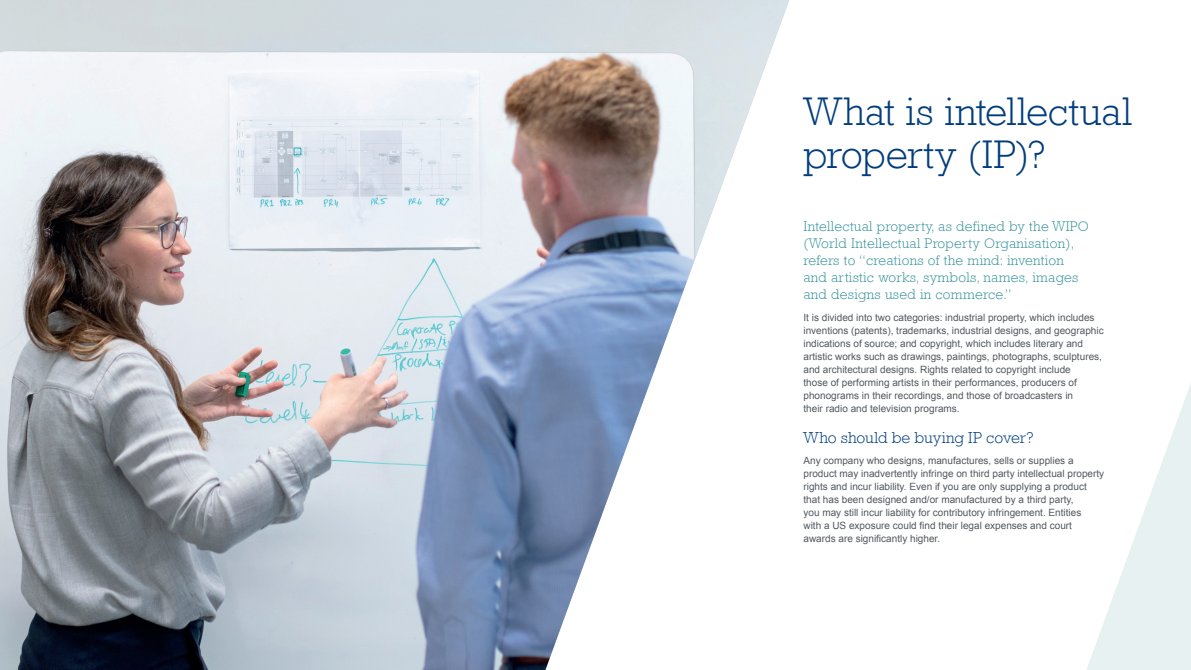
<style>
.page{position:relative;width:1191px;height:670px;background:#fff}
.page>*{position:absolute;margin:0;border:0;box-sizing:border-box;transform-origin:0 0}
.Headline{font:300 40px/43px "Rockwell";letter-spacing:-.005em;color:#013d7d}
.Headline-2{font:300 16px "Rockwell";letter-spacing:-.01em;color:#013d7d}
.Intro{font:300 14px/17px "Rockwell";letter-spacing:.02em;color:#37939b}
.New_Body{font:10px/13px "Arial";color:#535860}
</style>
<div class="page">
<img style="left:0;top:0;width:789px;height:670px">
<svg style="left:1086px;top:384px;width:105px;height:286px"></svg>
<p class="Headline" style="left:803px;top:90px;width:330px">What is intellectual property (IP)?</p>
<p class="Intro" style="left:803px;top:217px;width:287px">Intellectual property, as defined by the WIPO (World Intellectual Property Organisation), refers to “creations of the mind: invention and artistic works, symbols, names, images and designs used in commerce.”</p>
<p class="New_Body" style="left:803px;top:311px;width:302px">It is divided into two categories: industrial property, which includes inventions (patents), trademarks, industrial designs, and geographic indications of source; and copyright, which includes literary and artistic works such as drawings, paintings, photographs, sculptures, and architectural designs. Rights related to copyright include<br>those of performing artists in their performances, producers of phonograms in their recordings, and those of broadcasters in<br>their radio and television programs.</p>
<p class="Headline-2" style="left:803px;top:428px;width:232px">Who should be buying IP cover?</p>
<p class="New_Body" style="left:803px;top:454px;width:302px">Any company who designs, manufactures, sells or supplies a product may inadvertently infringe on third party intellectual property rights and incur liability. Even if you are only supplying a product that has been designed and/or manufactured by a third party,<br>you may still incur liability for contributory infringement. Entities<br>with a US exposure could find their legal expenses and court awards are significantly higher.</p>
</div>
